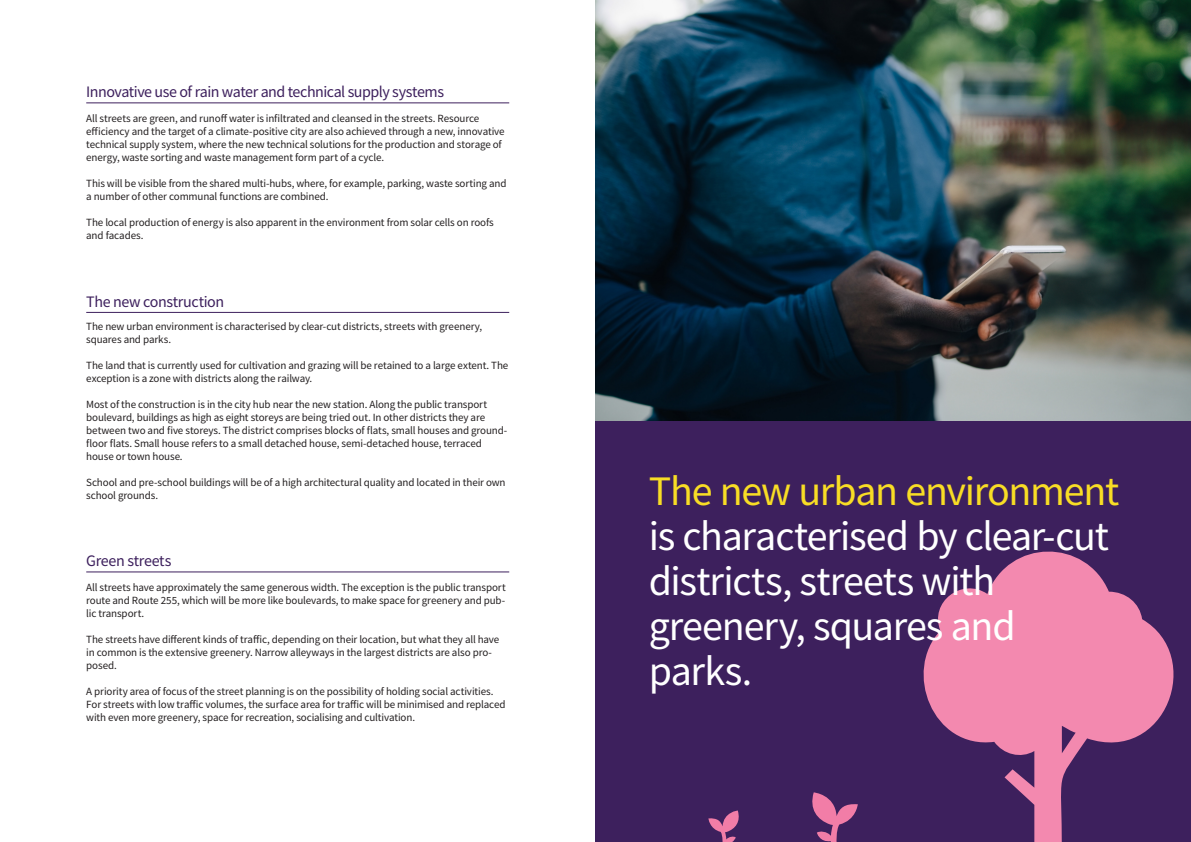
<style>
.page{position:relative;width:1191px;height:842px;background:#fff}
.page>*{position:absolute;margin:0;border:0;box-sizing:border-box;transform-origin:0 0}
.Brödtext{font:42px/45px "Source Sans Pro";letter-spacing:-.03em;color:#fff}
.Månad_16_regular{font:16px "Source Sans Pro";letter-spacing:-.025em;color:#3d205d}
.Brödtext-2{font:11px/13px "Source Sans Pro";letter-spacing:-.01em;color:#231f20}
.s1{color:#f8dd25}
</style>
<div class="page">
<hr style="left:86px;top:103px;width:423px;height:1px;background:#3d205d">
<hr style="left:86px;top:312px;width:423px;height:1px;background:#3d205d">
<hr style="left:86px;top:572px;width:423px;height:1px;background:#3d205d">
<img style="left:595px;top:0;width:596px;height:421px">
<div style="left:595px;top:421px;width:596px;height:421px;background:#3d205d"></div>
<svg style="left:923px;top:551px;width:251px;height:291px;fill:#f389af"></svg>
<svg style="left:812px;top:792px;width:46px;height:50px"></svg>
<svg style="left:708px;top:810px;width:31px;height:32px"></svg>
<p class="Månad_16_regular" style="left:86px;top:82px;width:359px">Innovative use of rain water and technical supply systems</p>
<p class="Brödtext-2" style="left:86px;top:112px;width:420px">All streets are green, and runoff water is infiltrated and cleansed in the streets. Resource efficiency and the target of a climate-positive city are also achieved through a new, innovative technical supply system, where the new technical solutions for the production and storage of energy, waste sorting and waste management form part of a cycle.</p>
<p class="Brödtext-2" style="left:86px;top:177px;width:422px">This will be visible from the shared multi-hubs, where, for example, parking, waste sorting and a number of other communal functions are combined.</p>
<p class="Brödtext-2" style="left:86px;top:216px;width:409px">The local production of energy is also apparent in the environment from solar cells on roofs and facades.</p>
<p class="Månad_16_regular" style="left:86px;top:291px;width:140px">The new construction</p>
<p class="Brödtext-2" style="left:86px;top:319px;width:397px">The new urban environment is characterised by clear-cut districts, streets with greenery, squares and parks.</p>
<p class="Brödtext-2" style="left:86px;top:358px;width:423px">The land that is currently used for cultivation and grazing will be retained to a large extent. The exception is a zone with districts along the railway.</p>
<p class="Brödtext-2" style="left:86px;top:397px;width:423px">Most of the construction is in the city hub near the new station. Along the public transport boulevard, buildings as high as eight storeys are being tried out. In other districts they are between two and five storeys. The district comprises blocks of flats, small houses and ground&shy;floor flats. Small house refers to a small detached house, semi-detached house, terraced house or town house.</p>
<p class="Brödtext-2" style="left:86px;top:475px;width:421px">School and pre-school buildings will be of a high architectural quality and located in their own school grounds.</p>
<p class="Månad_16_regular" style="left:86px;top:551px;width:87px">Green streets</p>
<p class="Brödtext-2" style="left:86px;top:581px;width:421px;text-align:justify">All streets have approximately the same generous width. The exception is the public transport route and Route 255, which will be more like boulevards, to make space for greenery and pub&shy;lic transport.</p>
<p class="Brödtext-2" style="left:86px;top:633px;width:414px">The streets have different kinds of traffic, depending on their location, but what they all have in common is the extensive greenery. Narrow alleyways in the largest districts are also pro&shy;posed.</p>
<p class="Brödtext-2" style="left:86px;top:685px;width:421px">A priority area of focus of the street planning is on the possibility of holding social activities.<br>For streets with low traffic volumes, the surface area for traffic will be minimised and replaced with even more greenery, space for recreation, socialising and cultivation.</p>
<p class="Brödtext" style="left:649px;top:468px;width:472px"><span class="s1">The new urban environment </span>is characterised by clear-cut districts, streets with</p>
<p class="Brödtext" style="left:649px;top:603px;width:368px">greenery, squares and parks.</p>
</div>
